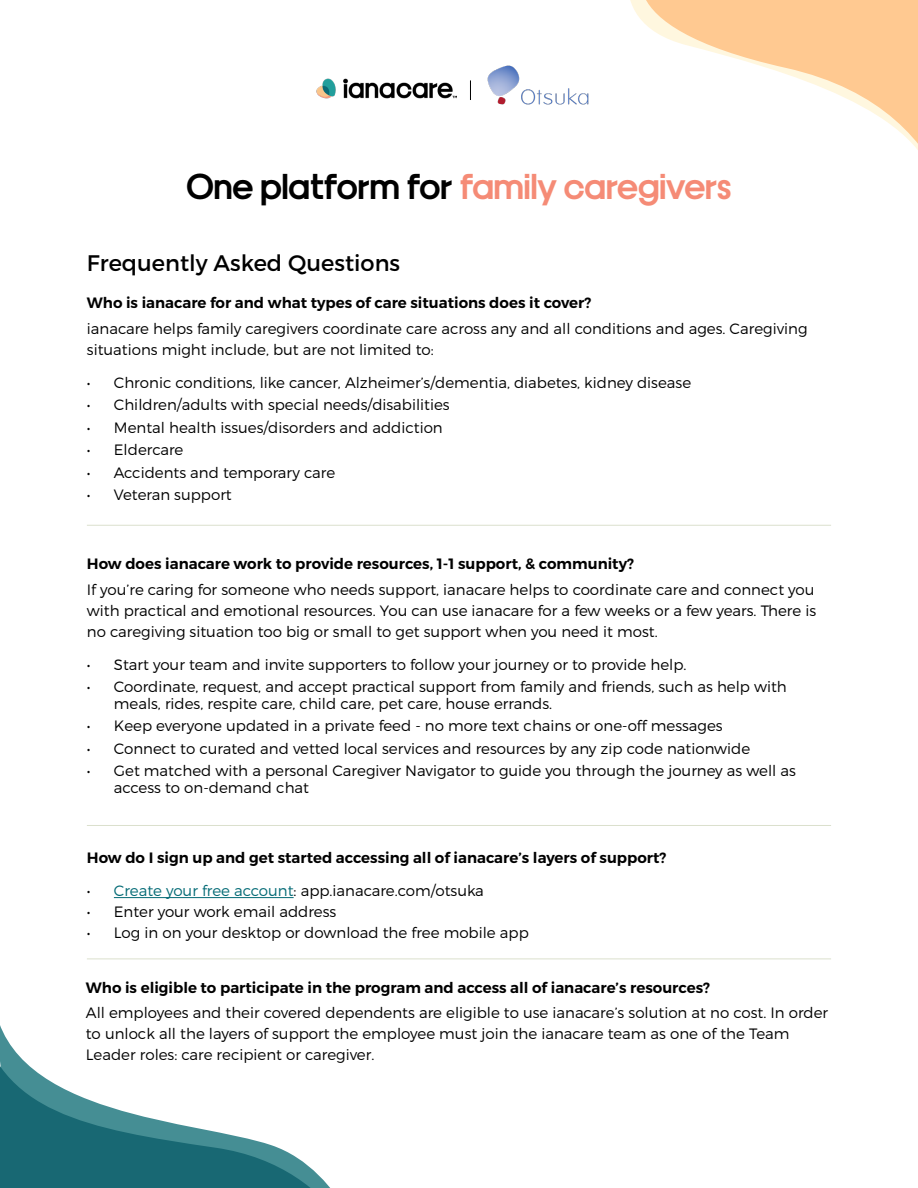
<style>
.page{position:relative;width:918px;height:1188px;background:#fff}
.page>*{position:absolute;margin:0;border:0;box-sizing:border-box;transform-origin:0 0}
.t1{font:700 37.5px "Dr";color:#f58b76}
.t2{font:22.5px "Trueno Rg";color:#000}
.t3{font:15px/21px "Trueno Lt";color:#000}
.t4{font:15px "Trueno S Bd";color:#000}
.s1{color:#000}
.s2{color:#036a75}
</style>
<div class="page">
<hr style="left:87px;top:525px;width:744px;height:1px;background:#dbe0cd">
<hr style="left:87px;top:825px;width:744px;height:1px;background:#dbe0cd">
<hr style="left:87px;top:959px;width:744px;height:1px;background:#dbe0cd">
<svg style="left:0;top:958px;width:373px;height:230px"></svg>
<svg style="left:630px;top:0;width:288px;height:150px"></svg>
<img style="left:317px;top:79px;width:139px;height:20px">
<svg style="left:470px;top:80px;width:1px;height:20px"></svg>
<img style="left:487px;top:65px;width:102px;height:40px">
<h1 class="t1" style="left:186px;top:161px;width:547px"><span class="s1">One platform for</span> family caregivers</h1>
<h2 class="t2" style="left:87px;top:250px;width:315px">Frequently Asked Questions</h2>
<p class="t4" style="left:87px;top:293px;width:506px">Who is ianacare for and what types of care situations does it cover?</p>
<p class="t3" style="left:87px;top:318px;width:722px">ianacare helps family caregivers coordinate care across any and all conditions and ages. Caregiving situations might include, but are not limited to:</p>
<p class="t3" style="left:87px;top:372px;width:606px">• Chronic conditions, like cancer, Alzheimer’s/dementia, diabetes, kidney disease</p>
<p class="t3" style="left:87px;top:394px;width:364px">• Children/adults with special needs/disabilities</p>
<p class="t3" style="left:87px;top:417px;width:357px">• Mental health issues/disorders and addiction</p>
<p class="t3" style="left:87px;top:439px;width:98px">• Eldercare</p>
<p class="t3" style="left:87px;top:462px;width:250px">• Accidents and temporary care</p>
<p class="t3" style="left:87px;top:484px;width:146px">• Veteran support</p>
<p class="t4" style="left:87px;top:554px;width:549px">How does ianacare work to provide resources, 1-1 support, &amp; community?</p>
<p class="t3" style="left:87px;top:579px;width:731px;text-align:justify">If you’re caring for someone who needs support, ianacare helps to coordinate care and connect you with practical and emotional resources. You can use ianacare for a few weeks or a few years. There is no caregiving situation too big or small to get support when you need it most.</p>
<p class="t3" style="left:87px;top:654px;width:601px">• Start your team and invite supporters to follow your journey or to provide help.</p>
<p class="t3" style="left:114px;top:678px;width:675px;line-height:16.5px;text-indent:-27px">• Coordinate, request, and accept practical support from family and friends, such as help with meals, rides, respite care, child care, pet care, house errands.</p>
<p class="t3" style="left:87px;top:715px;width:637px">• Keep everyone updated in a private feed - no more text chains or one-off messages</p>
<p class="t3" style="left:87px;top:738px;width:665px">• Connect to curated and vetted local services and resources by any zip code nationwide</p>
<p class="t3" style="left:114px;top:762px;width:684px;line-height:16.5px;text-indent:-27px">• Get matched with a personal Caregiver Navigator to guide you through the journey as well as access to on-demand chat</p>
<p class="t4" style="left:87px;top:848px;width:581px">How do I sign up and get started accessing all of ianacare’s layers of support?</p>
<p class="t3" style="left:87px;top:880px;width:399px">• <span class="s2">Create your free account</span>: app.ianacare.com/otsuka</p>
<p class="t3" style="left:87px;top:901px;width:251px">• Enter your work email address</p>
<p class="t3" style="left:87px;top:922px;width:443px">• Log in on your desktop or download the free mobile app</p>
<p class="t4" style="left:86px;top:978px;width:626px">Who is eligible to participate in the program and access all of ianacare’s resources?</p>
<p class="t3" style="left:86px;top:1002px;width:744px">All employees and their covered dependents are eligible to use ianacare’s solution at no cost. In order to unlock all the layers of support the employee must join the ianacare team as one of the Team<br>Leader roles: care recipient or caregiver.</p>
</div>
